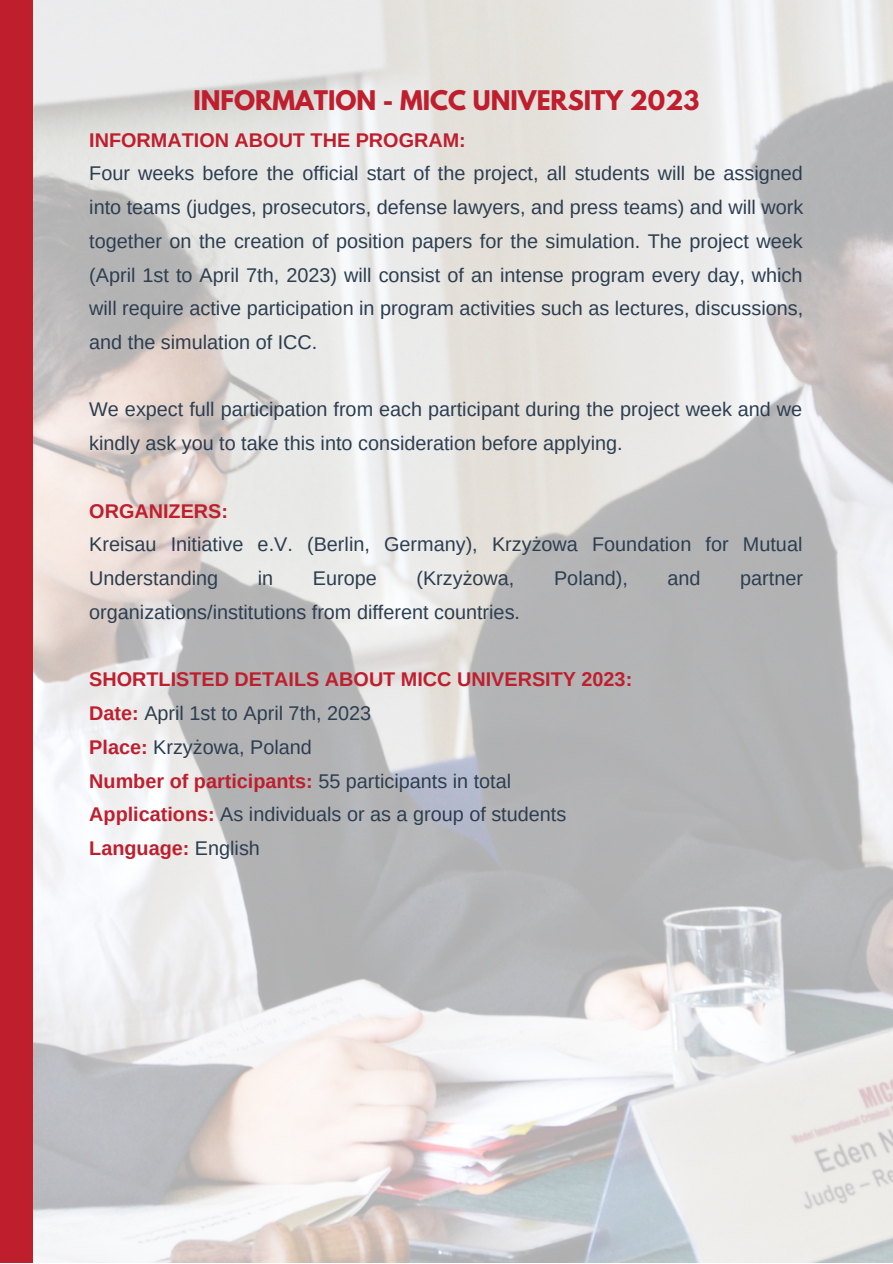
<style>
.page{position:relative;width:893px;height:1264px;background:#fff}
.page>*{position:absolute;margin:0;border:0;box-sizing:border-box;transform-origin:0 0}
.t1{font:700 24px "League Spartan";color:#bf1e2d}
.t2{font:19.8px/33.8px "Arimo";color:#2c3e50}
.t3{font:700 19.8px "Arimo";color:#bf1e2d}
.s1{font-weight:700;color:#bf1e2d}
</style>
<div class="page">
<img style="left:32px;top:0;width:860px;height:1262px">
<div style="left:0;top:0;width:32px;height:1262px;background:#bf1e2d"></div>
<p class="t1" style="left:193px;top:88px;width:507px">INFORMATION - MICC UNIVERSITY 2023</p>
<p class="t3" style="left:89px;top:129px;width:378px">INFORMATION ABOUT THE PROGRAM:</p>
<p class="t2" style="left:89px;top:156px;width:715px;text-align:justify">Four weeks before the official start of the project, all students will be assigned into teams (judges, prosecutors, defense lawyers, and press teams) and will work together on the creation of position papers for the simulation. The project week (April 1st to April 7th, 2023) will consist of an intense program every day, which will require active participation in program activities such as lectures, discussions, and the simulation of ICC.</p>
<p class="t2" style="left:89px;top:393px;width:714px">We expect full participation from each participant during the project week and we kindly ask you to take this into consideration before applying.</p>
<p class="t3" style="left:89px;top:500px;width:140px">ORGANIZERS:</p>
<p class="t2" style="left:89px;top:527px;width:714px">Kreisau Initiative e.V. (Berlin, Germany), Krzyżowa Foundation for Mutual<br>Understanding</p>
<p class="t2" style="left:258px;top:561px;width:17px">in</p>
<p class="t2" style="left:313px;top:561px;width:65px">Europe</p>
<p class="t2" style="left:416px;top:561px;width:99px">(Krzyżowa,</p>
<p class="t2" style="left:554px;top:561px;width:75px">Poland),</p>
<p class="t2" style="left:667px;top:561px;width:35px">and</p>
<p class="t2" style="left:740px;top:561px;width:64px">partner</p>
<p class="t2" style="left:89px;top:595px;width:432px">organizations/institutions from different countries.</p>
<p class="t2" style="left:89px;top:662px;width:544px"><span class="s1">SHORTLISTED DETAILS ABOUT MICC UNIVERSITY 2023:<br>Date:</span> April 1st to April 7th, 2023<br><span class="s1">Place:</span> Krzyżowa, Poland<br><span class="s1">Number of participants:</span> 55 participants in total <span class="s1">Applications:</span> As individuals or as a group of students <span class="s1">Language:</span> English</p>
</div>
